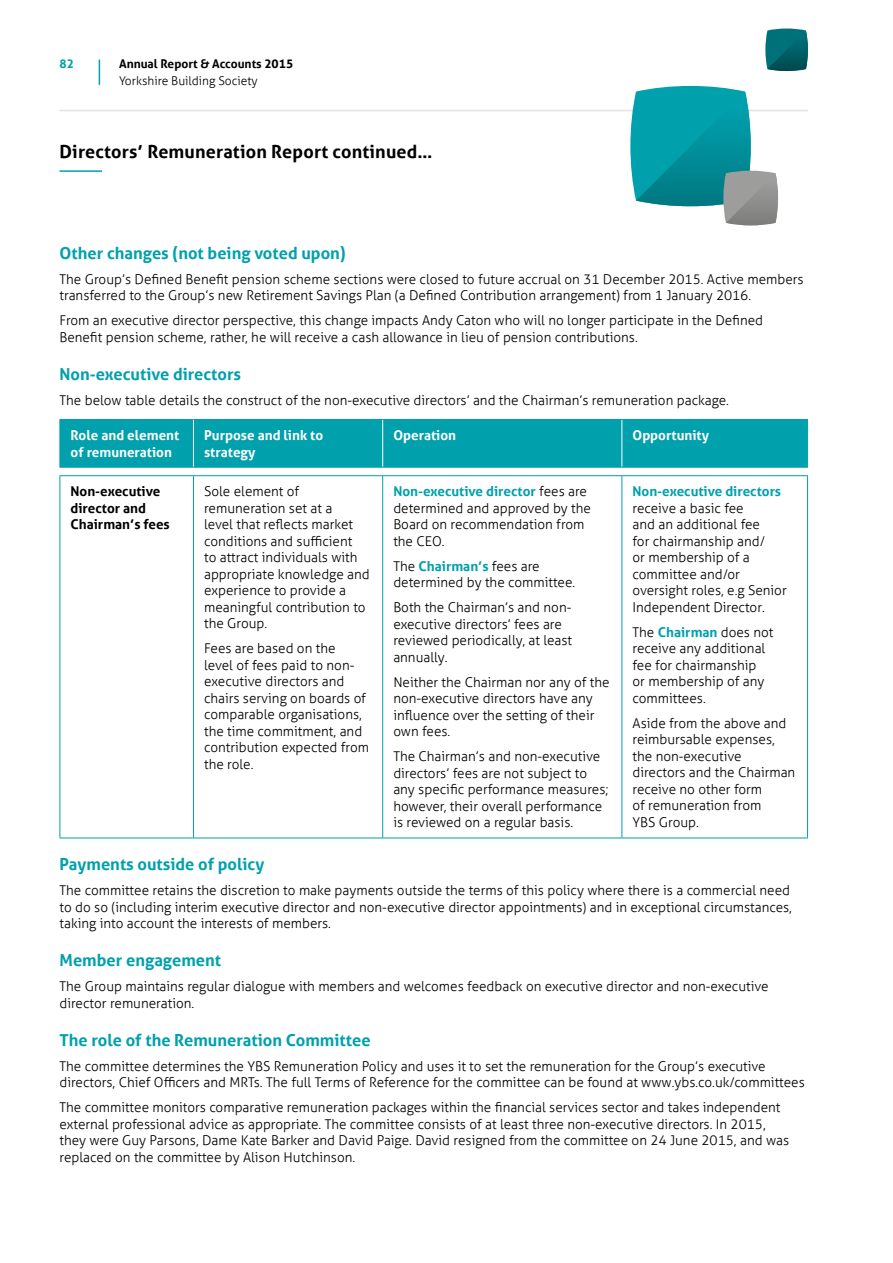
<style>
.page{position:relative;width:893px;height:1263px;background:#fff}
.page>*{position:absolute;margin:0;border:0;box-sizing:border-box;transform-origin:0 0}
.Chapter_heading{font:700 18px "YBSG Aller";letter-spacing:.01em;color:#000}
.Body_heading{font:700 16.5px "YBSG Aller";color:#00a0ad}
.Body_Text{font:300 13.5px/16.5px "YBSG Aller";color:#000}
.t1{font:700 13.5px/16.5px "YBSG Aller";color:#fff}
.Body_Text-2{font:700 13.5px/16.5px "YBSG Aller";color:#000}
.t2{font:700 12px "YBSG Aller";color:#000}
.t3{font:300 12px "YBSG Aller";color:#000}
.t4{font:700 12px "YBSG Aller";color:#00a0ad}
.s1{font-weight:700;color:#00a0ad}
</style>
<div class="page">
<svg style="left:99px;top:60px;width:1px;height:25px"></svg>
<hr style="left:60px;top:110px;width:748px;height:1px;background:#e3e3e3">
<svg style="left:630px;top:86px;width:148px;height:139px"></svg>
<svg style="left:765px;top:29px;width:43px;height:42px;background:#0f6e75"></svg>
<div style="left:61px;top:420px;width:746px;height:47px;background:#00a0ad"></div>
<svg style="left:61px;top:476px;width:746px;height:362px"></svg>
<hr style="left:382px;top:420px;width:1px;height:47px;background:#fff">
<hr style="left:621px;top:420px;width:1px;height:47px;background:#fff">
<hr style="left:60px;top:420px;width:1px;height:47px;background:#00a0ad">
<hr style="left:60px;top:419px;width:133px;height:1px;background:#00a0ad">
<hr style="left:193px;top:420px;width:1px;height:47px;background:#fff">
<hr style="left:193px;top:419px;width:190px;height:1px;background:#00a0ad">
<hr style="left:383px;top:419px;width:239px;height:1px;background:#00a0ad">
<hr style="left:622px;top:419px;width:186px;height:1px;background:#00a0ad">
<hr style="left:807px;top:420px;width:1px;height:47px;background:#00a0ad">
<hr style="left:60px;top:467px;width:133px;height:1px;background:#00a0ad">
<hr style="left:60px;top:475px;width:133px;height:1px;background:#00a0ad">
<hr style="left:193px;top:467px;width:190px;height:1px;background:#00a0ad">
<hr style="left:193px;top:475px;width:190px;height:1px;background:#00a0ad">
<hr style="left:383px;top:467px;width:239px;height:1px;background:#00a0ad">
<hr style="left:622px;top:467px;width:186px;height:1px;background:#00a0ad">
<hr style="left:383px;top:475px;width:239px;height:1px;background:#00a0ad">
<hr style="left:622px;top:475px;width:186px;height:1px;background:#00a0ad">
<hr style="left:60px;top:476px;width:1px;height:362px;background:#00a0ad">
<hr style="left:193px;top:476px;width:1px;height:362px;background:#00a0ad">
<hr style="left:382px;top:476px;width:1px;height:362px;background:#00a0ad">
<hr style="left:621px;top:476px;width:1px;height:362px;background:#00a0ad">
<hr style="left:807px;top:476px;width:1px;height:362px;background:#00a0ad">
<hr style="left:60px;top:838px;width:133px;height:1px;background:#00a0ad">
<hr style="left:193px;top:838px;width:190px;height:1px;background:#00a0ad">
<hr style="left:383px;top:838px;width:239px;height:1px;background:#00a0ad">
<hr style="left:622px;top:838px;width:186px;height:1px;background:#00a0ad">
<hr style="left:60px;top:170px;width:42px;height:2px;background:#00a0ad">
<p class="t4" style="left:60px;top:57px;width:16px">82</p>
<p class="t2" style="left:119px;top:57px;width:176px">Annual Report &amp; Accounts 2015</p>
<p class="t3" style="left:119px;top:73px;width:140px">Yorkshire Building Society</p>
<p class="Chapter_heading" style="left:60px;top:140px;width:374px">Directors’ Remuneration Report continued…</p>
<p class="Body_heading" style="left:60px;top:243px;width:288px">Other changes (not being voted upon)</p>
<p class="Body_Text" style="left:60px;top:271px;width:746px">The Group’s Defined Benefit pension scheme sections were closed to future accrual on 31 December 2015. Active members transferred to the Group’s new Retirement Savings Plan (a Defined Contribution arrangement) from 1 January 2016.</p>
<p class="Body_Text" style="left:60px;top:312px;width:705px">From an executive director perspective, this change impacts Andy Caton who will no longer participate in the Defined<br>Benefit pension scheme, rather, he will receive a cash allowance in lieu of pension contributions.</p>
<p class="Body_heading" style="left:60px;top:364px;width:183px">Non-executive directors</p>
<p class="Body_Text" style="left:60px;top:392px;width:671px">The below table details the construct of the non-executive directors’ and the Chairman’s remuneration package.</p>
<p class="t1" style="left:71px;top:427px;width:110px">Role and element of remuneration</p>
<p class="t1" style="left:204px;top:427px;width:121px">Purpose and link to strategy</p>
<p class="t1" style="left:393px;top:427px;width:64px">Operation</p>
<p class="t1" style="left:632px;top:427px;width:78px">Opportunity</p>
<p class="Body_Text-2" style="left:71px;top:483px;width:101px">Non-executive director and<br>Chairman’s fees</p>
<p class="Body_Text" style="left:204px;top:483px;width:167px">Sole element of remuneration set at a<br>level that reflects market conditions and sufficient<br>to attract individuals with appropriate knowledge and experience to provide a meaningful contribution to the Group.</p>
<p class="Body_Text" style="left:204px;top:640px;width:167px">Fees are based on the<br>level of fees paid to non&shy;executive directors and chairs serving on boards of comparable organisations, the time commitment, and contribution expected from the role.</p>
<p class="Body_Text" style="left:632px;top:483px;width:156px"><span class="s1">Non-executive directors </span>receive a basic fee<br>and an additional fee<br>for chairmanship and/<br>or membership of a committee and/or oversight roles, e.g Senior<br>Independent Director.</p>
<p class="Body_Text" style="left:632px;top:624px;width:142px">The <span class="s1">Chairman</span> does not receive any additional fee for chairmanship<br>or membership of any committees.</p>
<p class="Body_Text" style="left:632px;top:715px;width:164px">Aside from the above and reimbursable expenses, the non-executive directors and the Chairman receive no other form<br>of remuneration from<br>YBS Group.</p>
<p class="Body_Text" style="left:393px;top:483px;width:199px"><span class="s1">Non-executive director</span> fees are determined and approved by the<br>Board on recommendation from the CEO.</p>
<p class="Body_Text" style="left:393px;top:558px;width:183px">The <span class="s1">Chairman’s</span> fees are determined by the committee.</p>
<p class="Body_Text" style="left:393px;top:599px;width:180px">Both the Chairman’s and non&shy;executive directors’ fees are reviewed periodically, at least annually.</p>
<p class="Body_Text" style="left:393px;top:674px;width:218px">Neither the Chairman nor any of the non-executive directors have any influence over the setting of their own fees.</p>
<p class="Body_Text" style="left:393px;top:748px;width:217px">The Chairman’s and non-executive directors’ fees are not subject to any specific performance measures; however, their overall performance is reviewed on a regular basis.</p>
<p class="Body_heading" style="left:60px;top:854px;width:206px">Payments outside of policy</p>
<p class="Body_Text" style="left:60px;top:882px;width:734px">The committee retains the discretion to make payments outside the terms of this policy where there is a commercial need to do so (including interim executive director and non-executive director appointments) and in exceptional circumstances, taking into account the interests of members.</p>
<p class="Body_heading" style="left:60px;top:950px;width:163px">Member engagement</p>
<p class="Body_Text" style="left:60px;top:978px;width:711px">The Group maintains regular dialogue with members and welcomes feedback on executive director and non-executive director remuneration.</p>
<p class="Body_heading" style="left:60px;top:1030px;width:313px">The role of the Remuneration Committee</p>
<p class="Body_Text" style="left:60px;top:1058px;width:747px">The committee determines the YBS Remuneration Policy and uses it to set the remuneration for the Group’s executive directors, Chief Officers and MRTs. The full Terms of Reference for the committee can be found at www.ybs.co.uk/committees</p>
<p class="Body_Text" style="left:60px;top:1099px;width:731px">The committee monitors comparative remuneration packages within the financial services sector and takes independent external professional advice as appropriate. The committee consists of at least three non-executive directors. In 2015, they were Guy Parsons, Dame Kate Barker and David Paige. David resigned from the committee on 24 June 2015, and was replaced on the committee by Alison Hutchinson.</p>
</div>
